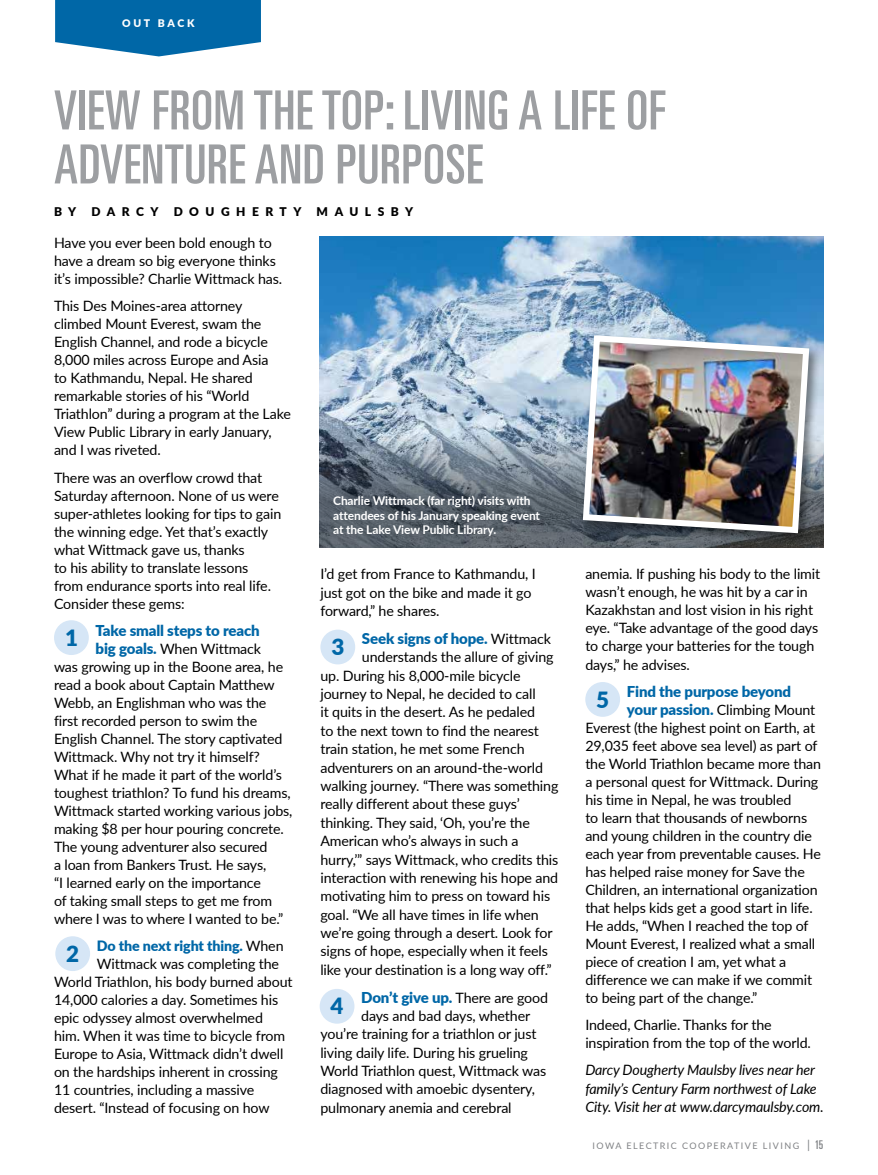
<style>
.page{position:relative;width:878px;height:1175px;background:#fff}
.page>*{position:absolute;margin:0;border:0;box-sizing:border-box;transform-origin:0 0}
.t1{font:ultra-condensed 54px/54px "Univers";letter-spacing:.01em;color:#9d9fa2}
.t2{font:900 22.35px "Lato";color:#0067a7}
.t3{font:900 15px "Lato";letter-spacing:-.01em;color:#0067a7}
.t4{font:14.25px/18px "Lato";letter-spacing:-.01em;color:#000}
.t5{font:italic 14.25px/18.3px "Lato";letter-spacing:-.01em;color:#000}
.t6{font:900 14.25px "Lato";letter-spacing:-.01em;color:#0067a7}
.t7{font:700 12px/14.4px "Lato";letter-spacing:-.01em;color:#fff}
.t8{font:900 12px "Lato";letter-spacing:.54em;color:#000}
.t9{font:900 10.5px "Lato";letter-spacing:.26em;color:#fff}
.t10{font:9px "Lato";letter-spacing:.16em;color:#808285}
.s1{font-weight:900;font-size:15px;color:#0067a7}
.s2{font-weight:400;color:#000}
.s3{font-weight:400;font-size:14.25px;color:#000}
.s4{font-size:12px}
.s5{font-family:"Univers";font-stretch:ultra-condensed;font-size:12px}
</style>
<div class="page">
<svg style="left:55px;top:0;width:206px;height:56px;background:#1e79b1"></svg>
<img style="left:320px;top:237px;width:504px;height:193px">
<div style="left:55px;top:936px;width:35px;height:35px;background:#d6e6f6;border-radius:50%"></div>
<div style="left:54px;top:620px;width:35px;height:35px;background:#d6e6f6;border-radius:50%"></div>
<div style="left:320px;top:629px;width:35px;height:35px;background:#d6e6f6;border-radius:50%"></div>
<div style="left:585px;top:682px;width:35px;height:35px;background:#d6e6f6;border-radius:50%"></div>
<div style="left:319px;top:988px;width:35px;height:35px;background:#d6e6f6;border-radius:50%"></div>
<svg style="left:320px;top:430px;width:504px;height:118px;background:#68737f"></svg>
<div style="left:580px;top:333px;width:241px;height:212px;background:#000;opacity:.45"></div>
<img style="left:579px;top:332px;width:233px;height:204px">
<p class="t9" style="left:122px;top:15px;width:74px">OUT BACK</p>
<h1 class="t1" style="left:54px;top:83px;width:613px">VIEW FROM THE TOP: LIVING A LIFE OF<br>ADVENTURE AND PURPOSE</h1>
<p class="t8" style="left:54px;top:203px;width:24px">B Y</p>
<p class="t8" style="left:91px;top:203px;width:68px">DARCY</p>
<p class="t8" style="left:174px;top:203px;width:129px">DOUGHERTY</p>
<p class="t8" style="left:316px;top:203px;width:98px">MAULSBY</p>
<p class="t4" style="left:54px;top:233px;width:230px">Have you ever been bold enough to have a dream so big everyone thinks it’s impossible? Charlie Wittmack has.</p>
<p class="t4" style="left:54px;top:296px;width:238px">This Des Moines-area attorney climbed Mount Everest, swam the<br>English Channel, and rode a bicycle<br>8,000 miles across Europe and Asia<br>to Kathmandu, Nepal. He shared remarkable stories of his “World<br>Triathlon” during a program at the Lake<br>View Public Library in early January, and I was riveted.</p>
<p class="t4" style="left:54px;top:468px;width:229px">There was an overflow crowd that Saturday afternoon. None of us were super-athletes looking for tips to gain the winning edge. Yet that’s exactly what Wittmack gave us, thanks<br>to his ability to translate lessons<br>from endurance sports into real life.<br>Consider these gems:</p>
<p class="t3" style="left:96px;top:619px;width:166px">Take small steps to reach</p>
<p class="t4" style="left:54px;top:639px;width:240px;text-indent:42px"><span class="s1">big goals.</span> When Wittmack<br>was growing up in the Boone area, he read a book about Captain Matthew Webb, an Englishman who was the first recorded person to swim the English Channel. The story captivated Wittmack. Why not try it himself?<br>What if he made it part of the world’s toughest triathlon? To fund his dreams, Wittmack started working various jobs, making $8 per hour pouring concrete.<br>The young adventurer also secured<br>a loan from Bankers Trust. He says,<br>“I learned early on the importance<br>of taking small steps to get me from where I was to where I wanted to be.”</p>
<p class="t6" style="left:97px;top:935px;width:188px">Do the next right thing. <span class="s2">When</span></p>
<p class="t4" style="left:97px;top:954px;width:184px">Wittmack was completing the</p>
<p class="t4" style="left:54px;top:972px;width:240px">World Triathlon, his body burned about</p>
<p class="t4" style="left:54px;top:990px;width:226px">14,000 calories a day. Sometimes his</p>
<p class="t4" style="left:54px;top:1008px;width:210px">epic odyssey almost overwhelmed</p>
<p class="t4" style="left:54px;top:1026px;width:232px">him. When it was time to bicycle from</p>
<p class="t4" style="left:54px;top:1044px;width:231px">Europe to Asia, Wittmack didn’t dwell</p>
<p class="t4" style="left:54px;top:1062px;width:225px">on the hardships inherent in crossing</p>
<p class="t4" style="left:54px;top:1080px;width:202px">11 countries, including a massive</p>
<p class="t4" style="left:54px;top:1098px;width:217px">desert. “Instead of focusing on how</p>
<h2 class="t2" style="left:65px;top:621px;width:14px">1</h2>
<h2 class="t2" style="left:66px;top:936px;width:14px">2</h2>
<p class="t7" style="left:333px;top:493px;width:208px">Charlie Wittmack (far right) visits with attendees of his January speaking event at the Lake View Public Library.</p>
<p class="t4" style="left:320px;top:564px;width:217px;line-height:18.5px">I’d get from France to Kathmandu, I just got on the bike and made it go forward,” he shares.</p>
<p class="t3" style="left:362px;top:627px;width:191px">Seek signs of hope. <span class="s3">Wittmack</span></p>
<p class="t4" style="left:320px;top:647px;width:239px;line-height:18.5px;text-indent:42px">understands the allure of giving up. During his 8,000-mile bicycle journey to Nepal, he decided to call<br>it quits in the desert. As he pedaled<br>to the next town to find the nearest train station, he met some French adventurers on an around-the-world walking journey. “There was something really different about these guys’ thinking. They said, ‘Oh, you’re the American who’s always in such a hurry,’” says Wittmack, who credits this interaction with renewing his hope and motivating him to press on toward his goal. “We all have times in life when we’re going through a desert. Look for signs of hope, especially when it feels like your destination is a long way off.”</p>
<p class="t3" style="left:361px;top:985px;width:188px">Don’t give up. <span class="s3">There are good</span></p>
<p class="t4" style="left:320px;top:1005px;width:227px;line-height:18.5px;text-indent:41px">days and bad days, whether you’re training for a triathlon or just living daily life. During his grueling World Triathlon quest, Wittmack was diagnosed with amoebic dysentery, pulmonary anemia and cerebral</p>
<h2 class="t2" style="left:331px;top:630px;width:14px">3</h2>
<h2 class="t2" style="left:330px;top:989px;width:14px">4</h2>
<p class="t4" style="left:585px;top:564px;width:236px">anemia. If pushing his body to the limit wasn’t enough, he was hit by a car in Kazakhstan and lost vision in his right eye. “Take advantage of the good days to charge your batteries for the tough days,” he advises.</p>
<p class="t3" style="left:627px;top:680px;width:166px">Find the purpose beyond</p>
<p class="t4" style="left:585px;top:700px;width:237px;text-indent:41px"><span class="s1">your passion.</span> Climbing Mount Everest (the highest point on Earth, at 29,035 feet above sea level) as part of the World Triathlon became more than a personal quest for Wittmack. During his time in Nepal, he was troubled<br>to learn that thousands of newborns and young children in the country die each year from preventable causes. He has helped raise money for Save the Children, an international organization that helps kids get a good start in life.<br>He adds, “When I reached the top of Mount Everest, I realized what a small piece of creation I am, yet what a difference we can make if we commit to being part of the change.”</p>
<p class="t4" style="left:585px;top:1015px;width:227px">Indeed, Charlie. Thanks for the inspiration from the top of the world.</p>
<p class="t5" style="left:585px;top:1060px;width:240px">Darcy Dougherty Maulsby lives near her family’s Century Farm northwest of Lake<br>City. Visit her at www.darcymaulsby.com.</p>
<h2 class="t2" style="left:596px;top:682px;width:14px">5</h2>
<p class="t10" style="left:592px;top:1139px;width:232px">IOWA ELECTRIC COOPERATIVE LIVING <span class="s4">|</span> <span class="s5">15</span></p>
</div>
